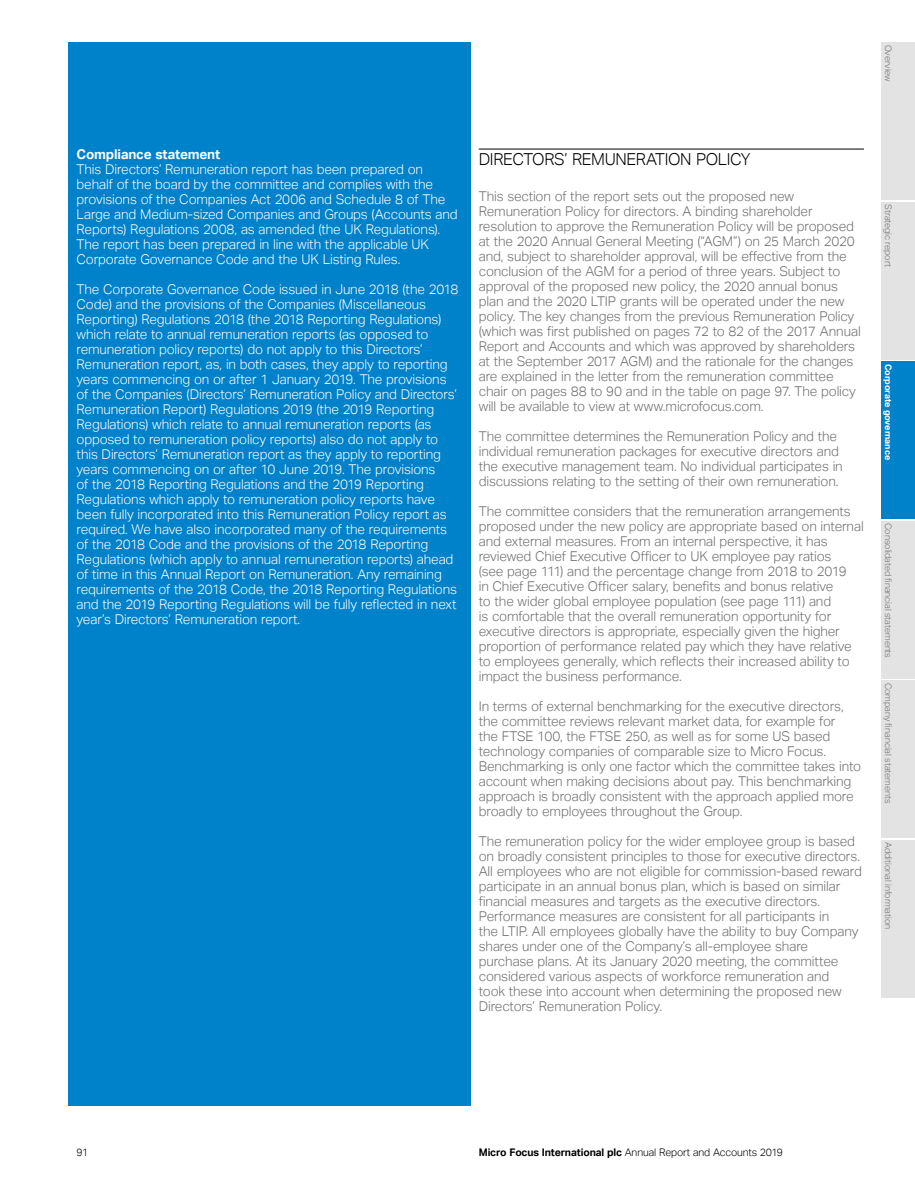
<style>
.page{position:relative;width:915px;height:1191px;background:#fff}
.page>*{position:absolute;margin:0;border:0;box-sizing:border-box;transform-origin:0 0}
.t1{font:300 16.5px "Aktiv Grotesk";letter-spacing:-.025em;color:#000}
.t2{font:300 13.5px/15px "Aktiv Grotesk";letter-spacing:-.01em;color:#706f6f}
.t3{font:300 13.5px/15px "Aktiv Grotesk";letter-spacing:-.01em;color:#fff}
.t4{font:700 13.5px "Aktiv Grotesk";letter-spacing:-.01em;color:#fff}
.t5{font:300 10.5px "Aktiv Grotesk";letter-spacing:-.015em;color:#000}
.t6{font:300 9px "Aktiv Grotesk";letter-spacing:-.005em;color:#706f6f}
.t7{font:700 9px "Aktiv Grotesk";letter-spacing:-.01em;color:#fff}
.s1{font-weight:700}
</style>
<div class="page">
<div style="left:68px;top:43px;width:402px;height:1063px;background:#0082ca"></div>
<hr style="left:478px;top:149px;width:385px;height:1px;background:#000">
<div style="left:880px;top:521px;width:34px;height:157px;background:#e3e3e3"></div>
<div style="left:880px;top:43px;width:34px;height:157px;background:#e3e3e3"></div>
<div style="left:880px;top:202px;width:34px;height:157px;background:#e3e3e3"></div>
<div style="left:880px;top:361px;width:34px;height:158px;background:#0082ca"></div>
<div style="left:880px;top:680px;width:34px;height:158px;background:#e3e3e3"></div>
<div style="left:880px;top:840px;width:34px;height:157px;background:#e3e3e3"></div>
<p class="t6" style="left:893px;top:45px;width:39px;rotate:90deg">Overview</p>
<p class="t4" style="left:77px;top:146px;width:145px">Compliance statement</p>
<p class="t3" style="left:77px;top:161px;width:382px">This Directors’ Remuneration report has been prepared on behalf of the board by the committee and complies with the provisions of the Companies Act 2006 and Schedule 8 of The Large and Medium-sized Companies and Groups (Accounts and Reports) Regulations 2008, as amended (the UK Regulations).<br>The report has been prepared in line with the applicable UK Corporate Governance Code and the UK Listing Rules.</p>
<p class="t3" style="left:77px;top:281px;width:383px">The Corporate Governance Code issued in June 2018 (the 2018<br>Code) and the provisions of the Companies (Miscellaneous Reporting) Regulations 2018 (the 2018 Reporting Regulations) which relate to annual remuneration reports (as opposed to remuneration policy reports) do not apply to this Directors’ Remuneration report, as, in both cases, they apply to reporting years commencing on or after 1 January 2019. The provisions of the Companies (Directors’ Remuneration Policy and Directors’ Remuneration Report) Regulations 2019 (the 2019 Reporting Regulations) which relate to annual remuneration reports (as opposed to remuneration policy reports) also do not apply to this Directors’ Remuneration report as they apply to reporting years commencing on or after 10 June 2019. The provisions<br>of the 2018 Reporting Regulations and the 2019 Reporting Regulations which apply to remuneration policy reports have been fully incorporated into this Remuneration Policy report as required. We have also incorporated many of the requirements of the 2018 Code and the provisions of the 2018 Reporting Regulations (which apply to annual remuneration reports) ahead of time in this Annual Report on Remuneration. Any remaining requirements of the 2018 Code, the 2018 Reporting Regulations and the 2019 Reporting Regulations will be fully reflected in next year’s Directors’ Remuneration report.</p>
<p class="t1" style="left:478px;top:150px;width:273px">DIRECTORS’ REMUNERATION POLICY</p>
<p class="t2" style="left:478px;top:189px;width:383px">This section of the report sets out the proposed new Remuneration Policy for directors. A binding shareholder resolution to approve the Remuneration Policy will be proposed at the 2020 Annual General Meeting (“AGM”) on 25 March 2020 and, subject to shareholder approval, will be effective from the conclusion of the AGM for a period of three years. Subject to approval of the proposed new policy, the 2020 annual bonus plan and the 2020 LTIP grants will be operated under the new policy. The key changes from the previous Remuneration Policy (which was first published on pages 72 to 82 of the 2017 Annual Report and Accounts and which was approved by shareholders at the September 2017 AGM) and the rationale for the changes are explained in the letter from the remuneration committee chair on pages 88 to 90 and in the table on page 97. The policy will be available to view at www.microfocus.com.</p>
<p class="t2" style="left:478px;top:429px;width:365px">The committee determines the Remuneration Policy and the individual remuneration packages for executive directors and the executive management team. No individual participates in discussions relating to the setting of their own remuneration.</p>
<p class="t2" style="left:478px;top:504px;width:386px">The committee considers that the remuneration arrangements proposed under the new policy are appropriate based on internal and external measures. From an internal perspective, it has reviewed Chief Executive Officer to UK employee pay ratios<br>(see page 111) and the percentage change from 2018 to 2019<br>in Chief Executive Officer salary, benefits and bonus relative<br>to the wider global employee population (see page 111) and<br>is comfortable that the overall remuneration opportunity for executive directors is appropriate, especially given the higher proportion of performance related pay which they have relative to employees generally, which reflects their increased ability to impact the business performance.</p>
<p class="t2" style="left:478px;top:699px;width:384px">In terms of external benchmarking for the executive directors, the committee reviews relevant market data, for example for<br>the FTSE 100, the FTSE 250, as well as for some US based technology companies of comparable size to Micro Focus.<br>Benchmarking is only one factor which the committee takes into account when making decisions about pay. This benchmarking approach is broadly consistent with the approach applied more broadly to employees throughout the Group.</p>
<p class="t2" style="left:478px;top:834px;width:384px">The remuneration policy for the wider employee group is based on broadly consistent principles to those for executive directors.<br>All employees who are not eligible for commission-based reward participate in an annual bonus plan, which is based on similar financial measures and targets as the executive directors.<br>Performance measures are consistent for all participants in<br>the LTIP. All employees globally have the ability to buy Company shares under one of the Company’s all-employee share purchase plans. At its January 2020 meeting, the committee considered various aspects of workforce remuneration and<br>took these into account when determining the proposed new Directors’ Remuneration Policy.</p>
<p class="t6" style="left:893px;top:204px;width:64px;rotate:90deg">Strategic report</p>
<p class="t7" style="left:893px;top:364px;width:98px;rotate:90deg">Corporate governance</p>
<p class="t6" style="left:893px;top:523px;width:136px;rotate:90deg">Consolidated financial statements</p>
<p class="t6" style="left:893px;top:682px;width:122px;rotate:90deg">Company financial statements</p>
<p class="t6" style="left:893px;top:842px;width:88px;rotate:90deg">Additional information</p>
<p class="t5" style="left:77px;top:1146px;width:13px">91</p>
<p class="t5" style="left:478px;top:1146px;width:306px"><span class="s1">Micro Focus International plc</span> Annual Report and Accounts 2019</p>
</div>
